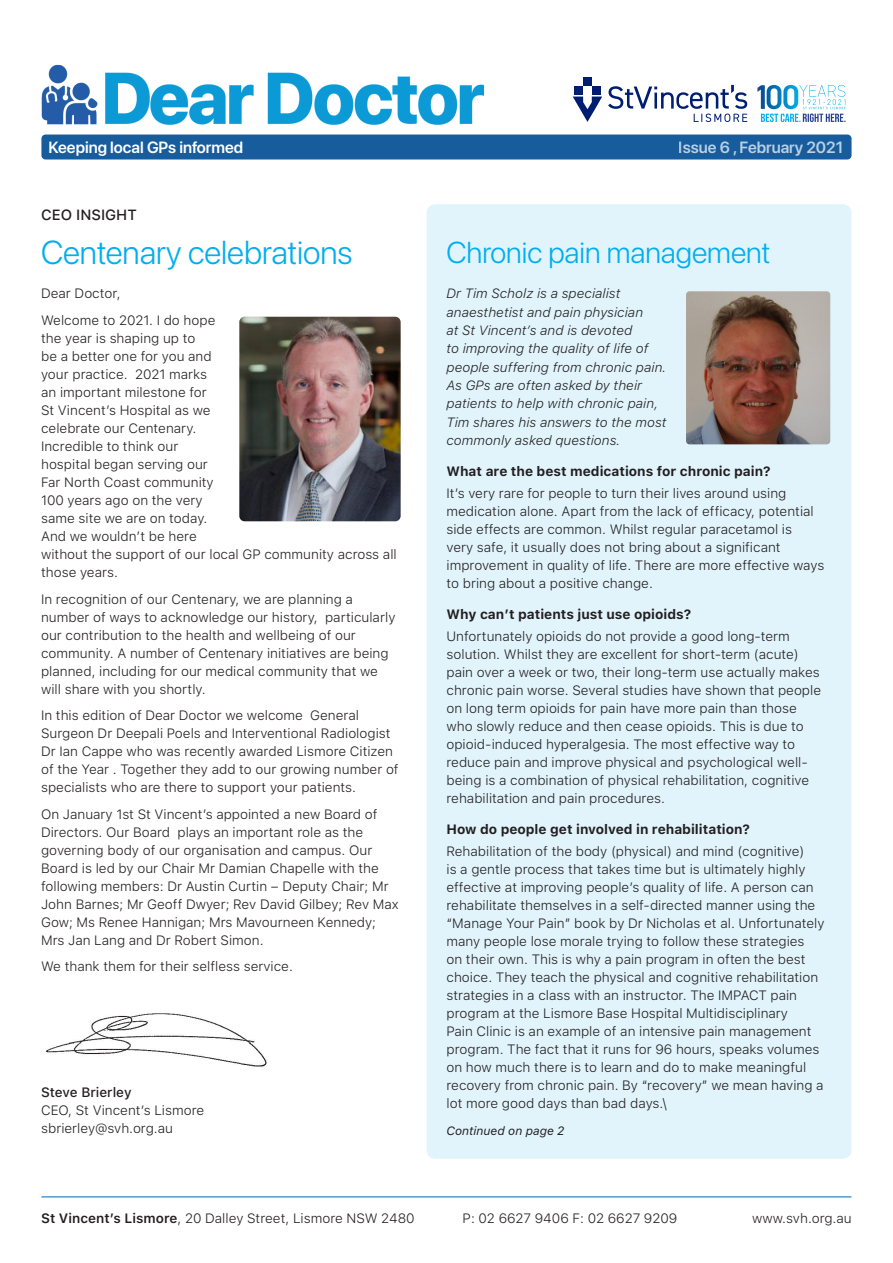
<style>
.page{position:relative;width:893px;height:1263px;background:#fff}
.page>*{position:absolute;margin:0;border:0;box-sizing:border-box;transform-origin:0 0}
.B_head{font:300 33px "SF Pro Display";color:#00aeef}
.B_head-2{font:300 30px "SF Pro Display";color:#00aeef}
.t1{font:600 16.2px "SF Pro Display";color:#fff}
.Text{font:500 14.7px "SF Pro Text";color:#231f20}
.Text_version_2{font:300 13.5px/18px "SF Pro Text";color:#231f20}
.d_header{font:700 13.5px "SF Pro Text";color:#231f20}
.Text-2{font:300 13.5px "SF Pro Text";color:#231f20}
.Text_version_2-2{font:italic 300 13.35px/18.3px "SF Pro Text";color:#231f20}
.Text_version_2-3{font:italic 12px "SF Pro Text";color:#231f20}
.s1{font-weight:500}
.s2{font-weight:600}
</style>
<div class="page">
<img style="left:41px;top:64px;width:444px;height:61px">
<div style="left:41px;top:135px;width:810px;height:24px;background:#175d9e;border-radius:4px"></div>
<svg style="left:608px;top:85px;width:139px;height:37px"></svg>
<div style="left:574px;top:86px;width:9px;height:9px;background:#001e71"></div>
<div style="left:583px;top:78px;width:9px;height:8px;background:#001e71"></div>
<div style="left:592px;top:86px;width:8px;height:9px;background:#001e71"></div>
<svg style="left:573px;top:97px;width:29px;height:25px"></svg>
<svg style="left:757px;top:85px;width:88px;height:37px"></svg>
<div style="left:427px;top:204px;width:424px;height:955px;background:#e1f4fc;border-radius:9px"></div>
<img style="left:45px;top:1013px;width:222px;height:54px">
<img style="left:239px;top:317px;width:162px;height:204px">
<hr style="left:41px;top:1196px;width:810px;height:1px;background:#0168b5">
<img style="left:686px;top:291px;width:144px;height:153px">
<p class="t1" style="left:49px;top:138px;width:196px">Keeping local GPs informed</p>
<p class="t1" style="left:679px;top:138px;width:166px">Issue 6 , February 2021</p>
<p class="Text" style="left:41px;top:206px;width:97px">CEO INSIGHT</p>
<p class="B_head" style="left:41px;top:233px;width:313px">Centenary celebrations</p>
<p class="Text_version_2" style="left:41px;top:285px;width:81px">Dear Doctor,</p>
<p class="Text_version_2" style="left:41px;top:311px;width:357px">Welcome to 2021. I do hope<br>the year is shaping up to<br>be a better one for you and<br>your practice. 2021 marks<br>an important milestone for<br>St Vincent’s Hospital as we<br>celebrate our Centenary.<br>Incredible to think our<br>hospital began serving our<br>Far North Coast community<br>100 years ago on the very<br>same site we are on today.<br>And we wouldn’t be here<br>without the support of our local GP community across all those years.</p>
<p class="Text_version_2" style="left:41px;top:590px;width:356px">In recognition of our Centenary, we are planning a number of ways to acknowledge our history, particularly our contribution to the health and wellbeing of our community. A number of Centenary initiatives are being planned, including for our medical community that we will share with you shortly.</p>
<p class="Text_version_2" style="left:41px;top:706px;width:359px">In this edition of Dear Doctor we welcome General Surgeon Dr Deepali Poels and Interventional Radiologist Dr Ian Cappe who was recently awarded Lismore Citizen of the Year . Together they add to our growing number of specialists who are there to support your patients.</p>
<p class="Text_version_2" style="left:41px;top:805px;width:359px">On January 1st St Vincent’s appointed a new Board of Directors. Our Board plays an important role as the governing body of our organisation and campus. Our Board is led by our Chair Mr Damian Chapelle with the following members: Dr Austin Curtin – Deputy Chair; Mr John Barnes; Mr Geoff Dwyer; Rev David Gilbey; Rev Max Gow; Ms Renee Hannigan; Mrs Mavourneen Kennedy; Mrs Jan Lang and Dr Robert Simon.</p>
<p class="Text_version_2" style="left:41px;top:957px;width:253px">We thank them for their selfless service.</p>
<p class="Text_version_2" style="left:41px;top:1084px;width:165px"><span class="s1">Steve Brierley<br></span>CEO, St Vincent’s Lismore sbrierley@svh.org.au</p>
<p class="B_head-2" style="left:446px;top:235px;width:325px">Chronic pain management</p>
<p class="Text_version_2-2" style="left:446px;top:285px;width:222px">Dr Tim Scholz is a specialist anaesthetist and pain physician<br>at St Vincent’s and is devoted<br>to improving the quality of life of people suffering from chronic pain.<br>As GPs are often asked by their patients to help with chronic pain,<br>Tim shares his answers to the most commonly asked questions.</p>
<p class="d_header" style="left:446px;top:463px;width:326px">What are the best medications for chronic pain?</p>
<p class="Text_version_2" style="left:446px;top:484px;width:379px">It’s very rare for people to turn their lives around using medication alone. Apart from the lack of efficacy, potential side effects are common. Whilst regular paracetamol is<br>very safe, it usually does not bring about a significant improvement in quality of life. There are more effective ways to bring about a positive change.</p>
<p class="d_header" style="left:446px;top:606px;width:246px">Why can’t patients just use opioids?</p>
<p class="Text_version_2" style="left:446px;top:627px;width:376px">Unfortunately opioids do not provide a good long-term solution. Whilst they are excellent for short-term (acute) pain over a week or two, their long-term use actually makes chronic pain worse. Several studies have shown that people on long term opioids for pain have more pain than those who slowly reduce and then cease opioids. This is due to opioid-induced hyperalgesia. The most effective way to reduce pain and improve physical and psychological well&shy;being is a combination of physical rehabilitation, cognitive rehabilitation and pain procedures.</p>
<p class="d_header" style="left:446px;top:821px;width:305px">How do people get involved in rehabilitation?</p>
<p class="Text_version_2" style="left:446px;top:842px;width:380px">Rehabilitation of the body (physical) and mind (cognitive)<br>is a gentle process that takes time but is ultimately highly effective at improving people’s quality of life. A person can rehabilitate themselves in a self-directed manner using the “Manage Your Pain” book by Dr Nicholas et al. Unfortunately many people lose morale trying to follow these strategies<br>on their own. This is why a pain program in often the best choice. They teach the physical and cognitive rehabilitation strategies in a class with an instructor. The IMPACT pain program at the Lismore Base Hospital Multidisciplinary<br>Pain Clinic is an example of an intensive pain management program. The fact that it runs for 96 hours, speaks volumes on how much there is to learn and do to make meaningful recovery from chronic pain. By “recovery” we mean having a lot more good days than bad days.\</p>
<p class="Text_version_2-3" style="left:446px;top:1123px;width:120px">Continued on page 2</p>
<p class="Text-2" style="left:41px;top:1211px;width:375px"><span class="s2">St Vincent’s Lismore</span>, 20 Dalley Street, Lismore NSW 2480</p>
<p class="Text-2" style="left:463px;top:1211px;width:216px">P: 02 6627 9406 F: 02 6627 9209</p>
<p class="Text-2" style="left:752px;top:1211px;width:101px">www.svh.org.au</p>
</div>
